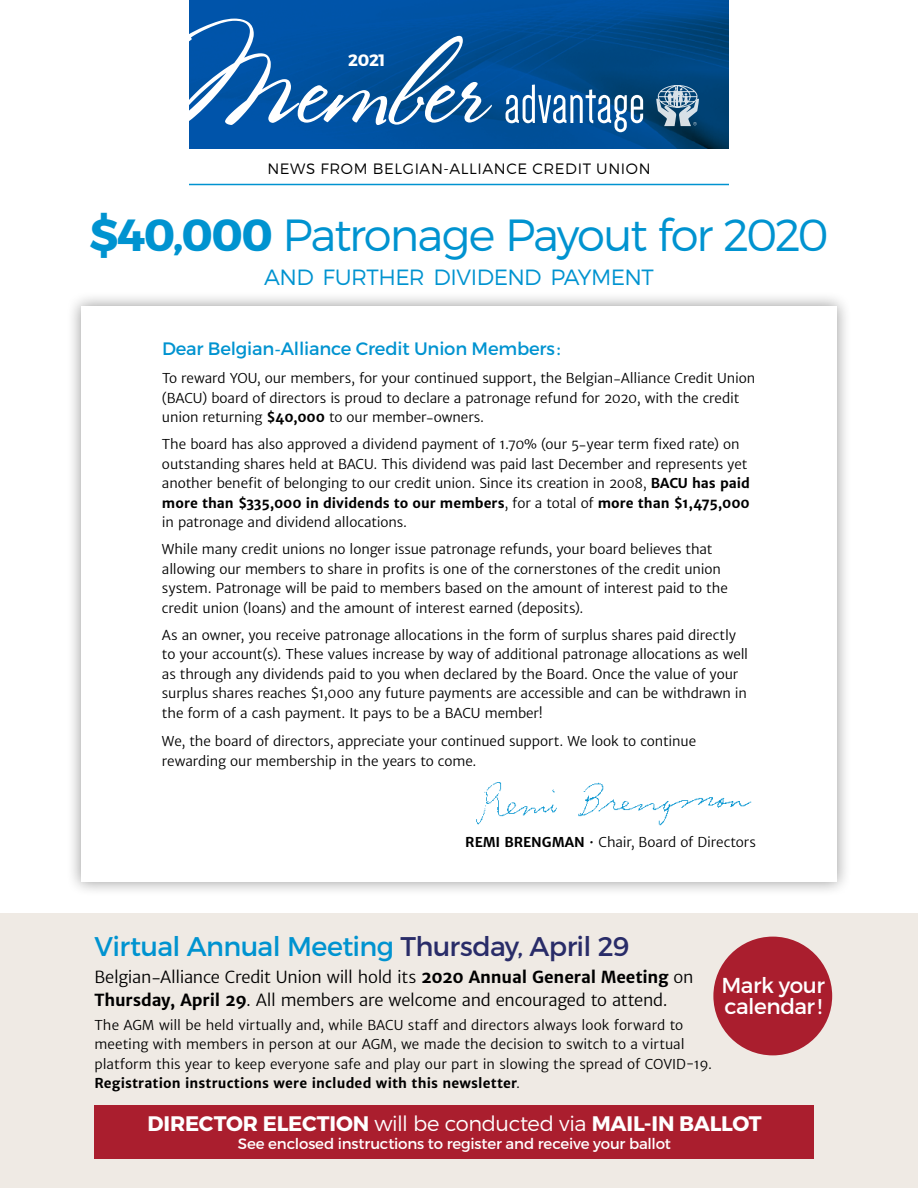
<style>
.page{position:relative;width:918px;height:1188px;background:#fff}
.page>*{position:absolute;margin:0;border:0;box-sizing:border-box;transform-origin:0 0}
.t1{font:57px "Dense";color:#fff}
.t2{font:300 45px "Montserrat";letter-spacing:-.045em;color:#0093d0}
.t3{font:27px "Montserrat";letter-spacing:-.025em;color:#0093d0}
.t4{font:300 22.05px "Montserrat";letter-spacing:-.025em;color:#0093d0}
.t5{font:21.6px/21.6px "Montserrat";letter-spacing:-.025em;color:#fff}
.t6{font:700 21px "Montserrat";letter-spacing:-.01em;color:#fff}
.t7{font:18px "Montserrat";letter-spacing:-.01em;color:#0093d0}
.t8{font:16.5px/22.5px "Merriweather Sans";letter-spacing:-.02em;color:#000}
.t9{font:700 16.5px "Montserrat";color:#fff}
.t10{font:15px "Montserrat";letter-spacing:-.01em;color:#fff}
.t11{font:300 15px "Montserrat";letter-spacing:.04em;color:#000}
.t12{font:13.5px/19.5px "Merriweather Sans";letter-spacing:-.005em;color:#000}
.s1{font-weight:700}
.s2{color:#292c68}
.s3{font-weight:300}
</style>
<div class="page">
<img style="left:189px;top:0;width:540px;height:148px">
<svg style="left:189px;top:19px;width:303px;height:108px;background:#2a6daf"></svg>
<svg style="left:656px;top:85px;width:43px;height:41px;background:#6f91aa"></svg>
<hr style="left:189px;top:184px;width:540px;height:1px;background:#0093d0">
<div style="left:66px;top:291px;width:785px;height:605px;background:#000;opacity:.4"></div>
<div style="left:81px;top:306px;width:756px;height:576px;background:#fff"></div>
<div style="left:0;top:914px;width:918px;height:274px;background:#efeae4"></div>
<div style="left:713px;top:937px;width:119px;height:118px;background:#aa1e2e;border-radius:50%"></div>
<div style="left:94px;top:1106px;width:720px;height:54px;background:#aa1e2e"></div>
<img style="left:476px;top:782px;width:276px;height:44px">
<p class="t9" style="left:348px;top:50px;width:39px">2021</p>
<h1 class="t1" style="left:504px;top:76px;width:143px">advantage</h1>
<p class="t11" style="left:267px;top:160px;width:385px">NEWS FROM BELGIAN-ALLIANCE CREDIT UNION</p>
<h2 class="t2" style="left:89px;top:207px;width:741px"><span class="s1">$40,000</span> Patronage Payout for 2020</h2>
<h3 class="t4" style="left:264px;top:264px;width:391px">AND FURTHER DIVIDEND PAYMENT</h3>
<h3 class="t7" style="left:162px;top:337px;width:400px">Dear Belgian-Alliance Credit Union Members:</h3>
<p class="t12" style="left:162px;top:369px;width:595px">To reward YOU, our members, for your continued support, the Belgian-Alliance Credit Union (BACU) board of directors is proud to declare a patronage refund for 2020, with the credit union returning <span class="s1">$40,000</span> to our member-owners.</p>
<p class="t12" style="left:162px;top:435px;width:589px">The board has also approved a dividend payment of 1.70% (our 5-year term fixed rate) on outstanding shares held at BACU. This dividend was paid last December and represents yet another benefit of belonging to our credit union. Since its creation in 2008, <span class="s1">BACU has paid more than $335,000 in dividends to our members</span>, for a total of <span class="s1">more than $1,475,000 </span>in patronage and dividend allocations.</p>
<p class="t12" style="left:162px;top:540px;width:567px">While many credit unions no longer issue patronage refunds, your board believes that allowing our members to share in profits is one of the cornerstones of the credit union system. Patronage will be paid to members based on the amount of interest paid to the credit union (loans) and the amount of interest earned (deposits).</p>
<p class="t12" style="left:162px;top:625px;width:588px">As an owner, you receive patronage allocations in the form of surplus shares paid directly to your account(s). These values increase by way of additional patronage allocations as well as through any dividends paid to you when declared by the Board. Once the value of your surplus shares reaches $1,000 any future payments are accessible and can be withdrawn in the form of a cash payment. It pays to be a BACU member!</p>
<p class="t12" style="left:162px;top:732px;width:536px">We, the board of directors, appreciate your continued support. We look to continue rewarding our membership in the years to come.</p>
<p class="t12" style="left:465px;top:832px;width:292px"><span class="s1">REMI BRENGMAN</span> • Chair, Board of Directors</p>
<h3 class="t3" style="left:94px;top:930px;width:536px">Virtual Annual Meeting <span class="s2">Thursday, April 29</span></h3>
<p class="t8" style="left:94px;top:966px;width:601px">Belgian-Alliance Credit Union will hold its <span class="s1">2020 Annual General Meeting</span> on<br><span class="s1">Thursday, April 29</span>. All members are welcome and encouraged to attend.</p>
<p class="t12" style="left:94px;top:1015px;width:619px">The AGM will be held virtually and, while BACU staff and directors always look forward to meeting with members in person at our AGM, we made the decision to switch to a virtual platform this year to keep everyone safe and play our part in slowing the spread of COVID-19.<br><span class="s1">Registration instructions were included with this newsletter</span>.</p>
<h3 class="t5" style="left:721px;top:974px;width:105px">Mark your calendar!</h3>
<h3 class="t6" style="left:147px;top:1110px;width:616px">DIRECTOR ELECTION <span class="s3">will be conducted via</span> MAIL-IN BALLOT</h3>
<p class="t10" style="left:238px;top:1135px;width:435px">See enclosed instructions to register and receive your ballot</p>
</div>
